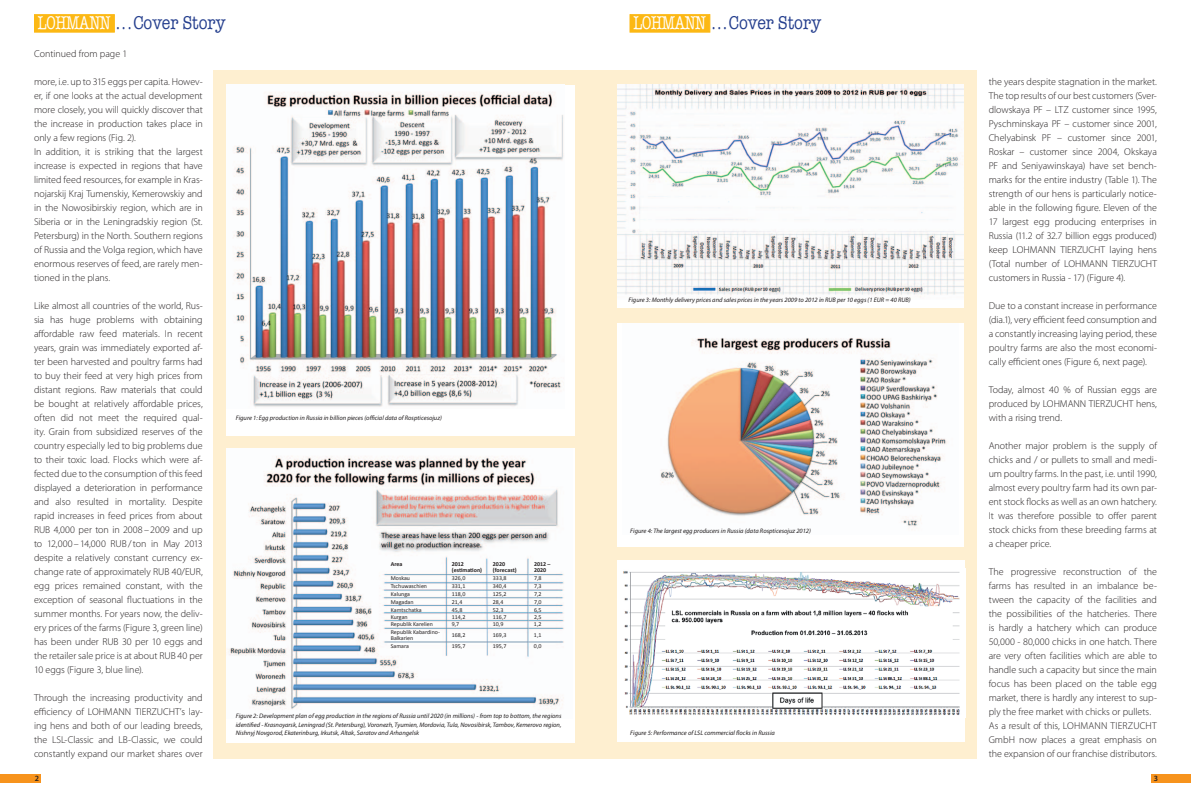
<style>
.page{position:relative;width:1191px;height:794px;background:#fff}
.page>*{position:absolute;margin:0;border:0;box-sizing:border-box;transform-origin:0 0}
.t1{font:19px "American Typewriter";color:#253f8e;scale:.85 1}
.t2{font:300 10px/14px "Myriad Pro";letter-spacing:-.005em;color:#231f20}
.t3{font:600 8px "Myriad Pro";color:#231f20}
.t4{font:italic 6.5px/8.5px "Myriad Pro";color:#231f20;text-align:justify}
.t5{font:6px/6px "Calibri";color:#231f20}
.t6{font:700 6px/6px "Calibri";color:#231f20}
.s1{font-size:18.8px;color:#fff}
.s2{font-size:18.8px}
</style>
<div class="page">
<div style="left:1151px;top:773px;width:40px;height:9px;background:#f7931d"></div>
<div style="left:213px;top:71px;width:763px;height:688px;background:#feefd0"></div>
<div style="left:34px;top:14px;width:81px;height:19px;background:#fcb814;border:1px solid #fcb814"></div>
<div style="left:0;top:773px;width:40px;height:9px;background:#f7931d"></div>
<div style="left:629px;top:14px;width:81px;height:19px;background:#fcb814;border:1px solid #fcb814"></div>
<div style="left:227px;top:449px;width:348px;height:294px;background:#fff"></div>
<img style="left:228px;top:456px;width:336px;height:253px">
<div style="left:227px;top:85px;width:348px;height:350px;background:#fff"></div>
<img style="left:234px;top:92px;width:330px;height:316px">
<div style="left:617px;top:85px;width:346px;height:223px;background:#fff"></div>
<img style="left:617px;top:85px;width:346px;height:212px">
<div style="left:617px;top:323px;width:346px;height:223px;background:#fff"></div>
<img style="left:660px;top:338px;width:287px;height:189px">
<div style="left:617px;top:561px;width:348px;height:181px;background:#fff"></div>
<img style="left:623px;top:571px;width:337px;height:144px">
<h1 class="t1" style="left:38px;top:8px;width:222px"><span class="s1">LOHMANN</span> <span class="s2">. . .</span> Cover Story</h1>
<h1 class="t1" style="left:633px;top:8px;width:222px"><span class="s1">LOHMANN</span> <span class="s2">. . .</span> Cover Story</h1>
<p class="t2" style="left:34px;top:46px;width:95px">Continued from page 1</p>
<p class="t2" style="left:34px;top:74px;width:170px">more, i.e. up to 315 eggs per capita. H owev&shy;er, if one looks at the actual development more closely, you will quickly discover that the increase in production takes place in only a few regions (Fig. 2).<br>I n addition, it is striking that the largest increase is expected in regions that have limited feed resources, for example in Kras&shy;nojarskij Kraj Tumenskiy, Kemerowskiy and in the Nowosibirskiy region, which are in Siberia or in the Leningradskiy region (St.<br>Petersburg) in the North. Southern regions of Russia and the Volga region, which have enormous reserves of feed, are rarely men&shy;tioned in the plans.</p>
<p class="t2" style="left:34px;top:298px;width:170px;text-align:justify">Like almost all countries of the world, Rus&shy;sia has huge problems with obtaining affordable raw feed materials. I n recent years, grain was immediately exported af&shy;ter been harvested and poultry farms had to buy their feed at very high prices from distant regions. Raw materials that could be bought at relatively affordable prices, often did not meet the required qual&shy;ity. Grain from subsidized reserves of the country especially led to big problems due to their toxic load. Flocks which were af&shy;fected due to the consumption of this feed displayed a deterioration in performance and also resulted in mortality. Despite rapid increases in feed prices from about RU B 4,000 per ton in 2008 –2009 and up to 12,000 – 14,000 RU B/ton in May 2013 despite a relatively constant currency ex&shy;change rate of approximately RU B 40/EU R, egg prices remained constant, with the exception of seasonal fluctuations in the summer months. For years now, the deliv&shy;ery prices of the farms (Figure 3, green line) has been under RU B 30 per 10 eggs and the retailer sale price is at about RU B 40 per 10 eggs (Figure 3, blue line).</p>
<p class="t2" style="left:34px;top:690px;width:170px">Through the increasing productivity and efficiency of LOH MANN TI ERZUCH</p>
<p class="t2" style="left:34px;top:704px;width:170px;text-align:justify;text-indent:141px">T’s lay&shy;ing hens and both of our leading breeds, the LSL-Classic and LB-Classic, we could constantly expand our market shares over</p>
<p class="t4" style="left:236px;top:413px;width:208px">Figure 1: Egg production in Russia in billion pieces (official data of Rospticesojuz)</p>
<p class="t6" style="left:391px;top:560px;width:13px">Area</p>
<p class="t6" style="left:452px;top:560px;width:32px">2012 (estimation)</p>
<p class="t6" style="left:493px;top:560px;width:25px">2020 (forecast)</p>
<p class="t6" style="left:534px;top:560px;width:18px">2012 –<br>2020</p>
<p class="t5" style="left:391px;top:575px;width:21px">Moskau</p>
<p class="t5" style="left:452px;top:575px;width:15px">326,0</p>
<p class="t5" style="left:493px;top:575px;width:15px">333,8</p>
<p class="t5" style="left:534px;top:575px;width:9px">7,8</p>
<p class="t5" style="left:391px;top:583px;width:38px">Tschuwaschien</p>
<p class="t5" style="left:452px;top:583px;width:15px">331,1</p>
<p class="t5" style="left:493px;top:583px;width:15px">340,4</p>
<p class="t5" style="left:534px;top:583px;width:9px">7,3</p>
<p class="t5" style="left:391px;top:590px;width:21px">Kalunga</p>
<p class="t5" style="left:452px;top:590px;width:15px">118,0</p>
<p class="t5" style="left:493px;top:590px;width:15px">125,2</p>
<p class="t5" style="left:534px;top:590px;width:9px">7,2</p>
<p class="t5" style="left:391px;top:598px;width:24px">Magadan</p>
<p class="t5" style="left:452px;top:598px;width:12px">21,4</p>
<p class="t5" style="left:493px;top:598px;width:12px">28,4</p>
<p class="t5" style="left:534px;top:598px;width:9px">7,0</p>
<p class="t5" style="left:391px;top:606px;width:33px">Kamtschatka</p>
<p class="t5" style="left:452px;top:606px;width:12px">45,8</p>
<p class="t5" style="left:493px;top:606px;width:12px">52,3</p>
<p class="t5" style="left:534px;top:606px;width:9px">6,5</p>
<p class="t5" style="left:391px;top:613px;width:18px">Kurgan</p>
<p class="t5" style="left:452px;top:613px;width:15px">114,2</p>
<p class="t5" style="left:493px;top:613px;width:15px">116,7</p>
<p class="t5" style="left:534px;top:613px;width:9px">2,5</p>
<p class="t5" style="left:391px;top:621px;width:44px">Republik Karelien</p>
<p class="t5" style="left:452px;top:621px;width:9px">9,7</p>
<p class="t5" style="left:493px;top:621px;width:12px">10,9</p>
<p class="t5" style="left:534px;top:621px;width:9px">1,2</p>
<p class="t5" style="left:391px;top:629px;width:51px">Republik Kabardino-<br>Balkarien</p>
<p class="t5" style="left:452px;top:632px;width:15px">168,2</p>
<p class="t5" style="left:493px;top:632px;width:15px">169,3</p>
<p class="t5" style="left:534px;top:632px;width:9px">1,1</p>
<p class="t5" style="left:391px;top:642px;width:20px">Samara</p>
<p class="t5" style="left:452px;top:642px;width:15px">195,7</p>
<p class="t5" style="left:493px;top:642px;width:15px">195,7</p>
<p class="t5" style="left:534px;top:642px;width:9px">0,0</p>
<p class="t4" style="left:236px;top:712px;width:327px">Figure 2: Development plan of egg production in the regions of Russia until 2020 (in millions) - from top to bottom, the regions identified - Krasnoyarsk, Leningrad (St. Petersburg), Voronezh, Tyumien, Mordovia, Tula, Novosibirsk, Tambov, Kemerovo region, Nishnyj Novgorod, Ekaterinburg, Irkutsk, Altak, Saratov and Arhangelsk</p>
<p class="t4" style="left:628px;top:295px;width:284px">Figure 3: Monthly delivery prices and sales prices in the years 2009 to 2012 in RUB per 10 eggs (1 EUR = 40 RUB)</p>
<p class="t4" style="left:630px;top:526px;width:182px">Figure 4: The largest egg producers in Russia (data Rospticesojuz 2012)</p>
<p class="t4" style="left:630px;top:729px;width:146px">Figure 5: Performance of LSL commercial flocks in Russia</p>
<p class="t2" style="left:988px;top:74px;width:170px;text-align:justify">the years despite stagnation in the market.<br>The top results of our best customers (Sver&shy;dlowskaya PF – LTZ customer since 1995, Pyschminskaya PF – customer since 2001, Chelyabinsk PF – customer since 2001, Roskar – customer since 2004, Okskaya PF and Seniyawinskaya) have set bench&shy;marks for the entire industry (Table 1). The strength of our hens is particularly notice&shy;able in the following figure. Eleven of the 17 largest egg producing enterprises in Russia (11.2 of 32.7 billion eggs produced) keep LOH MANN TI ERZUCH</p>
<p class="t2" style="left:988px;top:242px;width:170px;text-indent:112px">T laying hens (Total number of LOH MANN TI ERZUCH</p>
<p class="t2" style="left:1152px;top:256px;width:6px">T</p>
<p class="t2" style="left:988px;top:270px;width:138px">customers in Russia - 17) (Figure 4).</p>
<p class="t2" style="left:988px;top:298px;width:170px;text-align:justify">Due to a constant increase in performance (dia.1), very efficient feed consumption and a constantly increasing laying period, these poultry farms are also the most economi&shy;cally efficient ones (Figure 6, next page).</p>
<p class="t2" style="left:988px;top:382px;width:170px">Today, almost 40 % of Russian eggs are produced by LOH MANN TI ERZUCH</p>
<p class="t2" style="left:1128px;top:396px;width:30px">T hens,</p>
<p class="t2" style="left:988px;top:410px;width:75px">with a rising trend.</p>
<p class="t2" style="left:988px;top:438px;width:170px;text-align:justify">Another major problem is the supply of chicks and / or pullets to small and medi&shy;um poultry farms. I n the past, i.e. until 1990, almost every poultry farm had its own par&shy;ent stock flocks as well as an own hatchery.<br>It was therefore possible to offer parent stock chicks from these breeding farms at a cheaper price.</p>
<p class="t2" style="left:988px;top:564px;width:170px">The progressive reconstruction of the farms has resulted in an imbalance be&shy;tween the capacity of the facilities and the possibilities of the hatcheries. There is hardly a hatchery which can produce 50,000 - 80,000 chicks in one hatch. There are very often facilities which are able to handle such a capacity but since the main focus has been placed on the table egg market, there is hardly any interest to sup&shy;ply the free market with chicks or pullets.<br>As a result of this, Lohmann Tierzucht GmbH now places a great emphasis on the expansion of our franchise distributors.</p>
<p class="t3" style="left:35px;top:773px;width:6px">2</p>
<p class="t3" style="left:1153px;top:773px;width:6px">3</p>
</div>
